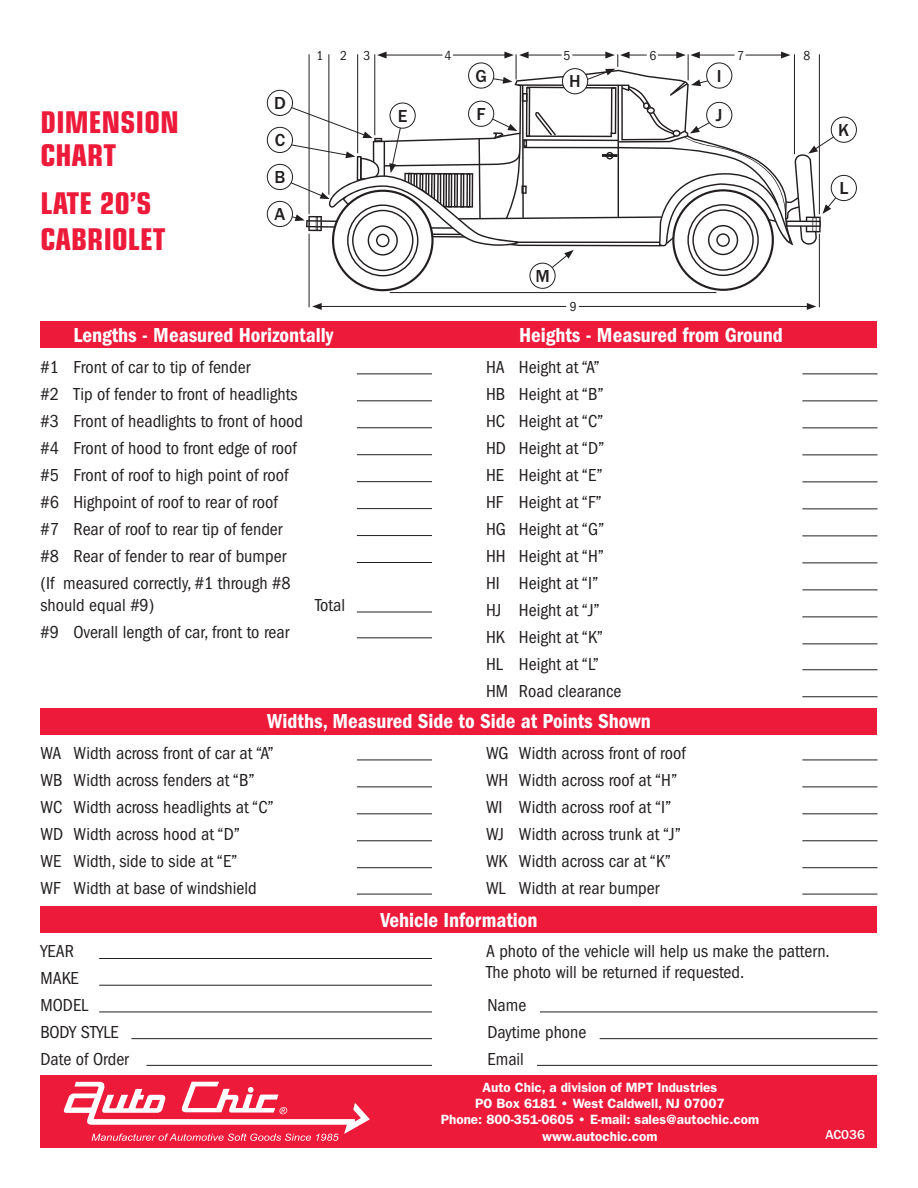
<style>
.page{position:relative;width:918px;height:1188px;background:#fff}
.page>*{position:absolute;margin:0;border:0;box-sizing:border-box;transform-origin:0 0}
.t1{font:700 condensed 30px/33px "Eurostile LT Std";color:#ed1a3a}
.t2{font:21px "ITC Franklin Gothic Std Dm Cd";color:#fff}
.t3{font:condensed 18px/27px "ITC Franklin Gothic Std";color:#231f20}
.t4{font:500 18px/39.5px "ITC Franklin Gothic Std";color:#231f20}
.t5{font:600 13.5px/16.2px "ITC Franklin Gothic Std";color:#fff;text-align:center}
.t6{font:condensed 13.5px "ITC Franklin Gothic Std";color:#231f20}
.t7{font:500 13.5px "ITC Franklin Gothic Std";color:#fff}
</style>
<div class="page">
<div style="left:40px;top:1075px;width:838px;height:73px;background:#ed1a3a"></div>
<svg style="left:63px;top:1082px;width:307px;height:59px"></svg>
<div style="left:40px;top:321px;width:838px;height:27px;background:#ed1a3a"></div>
<hr style="left:357px;top:374px;width:75px;height:1px;background:#231f20">
<hr style="left:802px;top:374px;width:76px;height:1px;background:#231f20">
<hr style="left:357px;top:427px;width:75px;height:1px;background:#231f20">
<hr style="left:802px;top:428px;width:76px;height:1px;background:#231f20">
<hr style="left:357px;top:400px;width:75px;height:1px;background:#231f20">
<hr style="left:802px;top:400px;width:76px;height:1px;background:#231f20">
<hr style="left:357px;top:454px;width:75px;height:1px;background:#231f20">
<hr style="left:802px;top:454px;width:76px;height:1px;background:#231f20">
<hr style="left:802px;top:616px;width:76px;height:1px;background:#231f20">
<hr style="left:802px;top:669px;width:76px;height:1px;background:#231f20">
<hr style="left:357px;top:612px;width:75px;height:1px;background:#231f20">
<hr style="left:802px;top:590px;width:76px;height:1px;background:#231f20">
<hr style="left:357px;top:562px;width:75px;height:1px;background:#231f20">
<hr style="left:802px;top:562px;width:76px;height:1px;background:#231f20">
<hr style="left:802px;top:644px;width:76px;height:1px;background:#231f20">
<hr style="left:802px;top:696px;width:76px;height:1px;background:#231f20">
<hr style="left:357px;top:637px;width:75px;height:1px;background:#231f20">
<hr style="left:357px;top:535px;width:75px;height:1px;background:#231f20">
<hr style="left:802px;top:536px;width:76px;height:1px;background:#231f20">
<hr style="left:357px;top:508px;width:75px;height:1px;background:#231f20">
<hr style="left:802px;top:508px;width:76px;height:1px;background:#231f20">
<hr style="left:357px;top:481px;width:75px;height:1px;background:#231f20">
<hr style="left:802px;top:482px;width:76px;height:1px;background:#231f20">
<hr style="left:357px;top:760px;width:75px;height:1px;background:#231f20">
<hr style="left:802px;top:760px;width:76px;height:1px;background:#231f20">
<hr style="left:357px;top:813px;width:75px;height:1px;background:#231f20">
<hr style="left:802px;top:813px;width:76px;height:1px;background:#231f20">
<hr style="left:357px;top:787px;width:75px;height:1px;background:#231f20">
<hr style="left:802px;top:787px;width:76px;height:1px;background:#231f20">
<hr style="left:357px;top:840px;width:75px;height:1px;background:#231f20">
<hr style="left:802px;top:840px;width:76px;height:1px;background:#231f20">
<hr style="left:357px;top:867px;width:75px;height:1px;background:#231f20">
<hr style="left:802px;top:867px;width:76px;height:1px;background:#231f20">
<hr style="left:802px;top:894px;width:76px;height:1px;background:#231f20">
<hr style="left:357px;top:894px;width:75px;height:1px;background:#231f20">
<div style="left:40px;top:708px;width:838px;height:27px;background:#ed1a3a"></div>
<hr style="left:99px;top:958px;width:333px;height:1px;background:#231f20">
<hr style="left:99px;top:985px;width:333px;height:1px;background:#231f20">
<hr style="left:99px;top:1012px;width:333px;height:1px;background:#231f20">
<hr style="left:540px;top:1012px;width:338px;height:1px;background:#231f20">
<hr style="left:131px;top:1038px;width:301px;height:1px;background:#231f20">
<hr style="left:600px;top:1038px;width:278px;height:1px;background:#231f20">
<hr style="left:146px;top:1065px;width:286px;height:1px;background:#231f20">
<hr style="left:537px;top:1065px;width:341px;height:1px;background:#231f20">
<div style="left:40px;top:906px;width:838px;height:27px;background:#ed1a3a"></div>
<hr style="left:319px;top:306px;width:247px;height:1px;background:#231f20">
<svg style="left:312px;top:303px;width:10px;height:7px"></svg>
<hr style="left:579px;top:306px;width:230px;height:1px;background:#231f20">
<svg style="left:807px;top:303px;width:9px;height:7px"></svg>
<hr style="left:309px;top:234px;width:1px;height:73px;background:#231f20">
<hr style="left:819px;top:234px;width:1px;height:73px;background:#231f20">
<div style="left:267px;top:201px;width:26px;height:26px;border:1px solid #231f20;border-radius:50%"></div>
<div style="left:267px;top:164px;width:26px;height:26px;border:1px solid #231f20;border-radius:50%"></div>
<div style="left:267px;top:127px;width:26px;height:26px;border:1px solid #231f20;border-radius:50%"></div>
<div style="left:267px;top:90px;width:26px;height:26px;border:1px solid #231f20;border-radius:50%"></div>
<hr style="left:390px;top:292px;width:326px;height:1px;background:#231f20">
<svg style="left:284px;top:52px;width:559px;height:239px"></svg>
<div style="left:562px;top:69px;width:26px;height:25px;background:#fff;border-radius:50%"></div>
<div style="left:562px;top:68px;width:26px;height:26px;border:1px solid #231f20;border-radius:50%"></div>
<div style="left:707px;top:63px;width:25px;height:25px;background:#fff;border-radius:50%"></div>
<div style="left:706px;top:63px;width:26px;height:25px;border:1px solid #231f20;border-radius:50%"></div>
<div style="left:707px;top:102px;width:25px;height:26px;background:#fff;border-radius:50%"></div>
<div style="left:706px;top:102px;width:26px;height:26px;border:1px solid #231f20;border-radius:50%"></div>
<div style="left:831px;top:117px;width:25px;height:25px;background:#fff;border-radius:50%"></div>
<div style="left:831px;top:117px;width:26px;height:26px;border:1px solid #231f20;border-radius:50%"></div>
<div style="left:831px;top:175px;width:25px;height:26px;background:#fff;border-radius:50%"></div>
<div style="left:831px;top:175px;width:26px;height:26px;border:1px solid #231f20;border-radius:50%"></div>
<h1 class="t1" style="left:40px;top:106px;width:140px">DIMENSION<br>CHART</h1>
<h1 class="t1" style="left:40px;top:186px;width:127px;line-height:36px">LATE 20’S<br>CABRIOLET</h1>
<p class="t4" style="left:274px;top:84px;width:13px">D</p>
<p class="t4" style="left:275px;top:121px;width:12px">C</p>
<p class="t4" style="left:274px;top:158px;width:12px">B</p>
<p class="t4" style="left:274px;top:195px;width:12px">A</p>
<p class="t6" style="left:316px;top:47px;width:56px">123</p>
<p class="t6" style="left:444px;top:47px;width:8px">4</p>
<p class="t6" style="left:564px;top:47px;width:8px">5</p>
<p class="t6" style="left:650px;top:47px;width:8px">6</p>
<p class="t6" style="left:737px;top:47px;width:8px">7</p>
<p class="t6" style="left:804px;top:47px;width:8px">8</p>
<p class="t4" style="left:475px;top:56px;width:13px">G</p>
<p class="t4" style="left:569px;top:62px;width:13px">H</p>
<p class="t4" style="left:716px;top:56px;width:8px">I<br>J</p>
<p class="t4" style="left:398px;top:96px;width:11px">E</p>
<p class="t4" style="left:477px;top:94px;width:11px">F</p>
<p class="t4" style="left:535px;top:256px;width:16px">M</p>
<p class="t6" style="left:570px;top:299px;width:8px">9</p>
<p class="t2" style="left:74px;top:323px;width:261px">Lengths - Measured Horizontally</p>
<p class="t3" style="left:40px;top:354px;width:264px">#1 Front of car to tip of fender<br>#2 Tip of fender to front of headlights #3 Front of headlights to front of hood #4 Front of hood to front edge of roof #5 Front of roof to high point of roof #6 Highpoint of roof to rear of roof<br>#7 Rear of roof to rear tip of fender #8 Rear of fender to rear of bumper (If measured correctly, #1 through #8</p>
<p class="t3" style="left:40px;top:592px;width:115px">should equal #9)</p>
<p class="t3" style="left:315px;top:592px;width:32px">Total</p>
<p class="t3" style="left:40px;top:619px;width:250px">#9 Overall length of car, front to rear</p>
<p class="t2" style="left:519px;top:323px;width:265px">Heights - Measured from Ground</p>
<p class="t3" style="left:486px;top:354px;width:137px">HA Height at “A”<br>HB Height at “B”<br>HC Height at “C”<br>HD Height at “D”<br>HE Height at “E”<br>HF Height at “F”<br>HG Height at “G”<br>HH Height at “H”<br>HI Height at “I”<br>HJ Height at “J”<br>HK Height at “K”<br>HL Height at “L”<br>HM Road clearance</p>
<p class="t2" style="left:267px;top:709px;width:385px">Widths, Measured Side to Side at Points Shown</p>
<p class="t3" style="left:40px;top:740px;width:235px">WA Width across front of car at “A”<br>WB Width across fenders at “B”<br>WC Width across headlights at “C”<br>WD Width across hood at “D”<br>WE Width, side to side at “E”<br>WF Width at base of windshield</p>
<p class="t3" style="left:486px;top:740px;width:201px">WG Width across front of roof<br>WH Width across roof at “H”<br>WI Width across roof at “I”<br>WJ Width across trunk at “J”<br>WK Width across car at “K”<br>WL Width at rear bumper</p>
<p class="t3" style="left:40px;top:937px;width:49px">YEAR<br>MAKE<br>MODEL</p>
<p class="t2" style="left:380px;top:908px;width:159px">Vehicle Information</p>
<p class="t3" style="left:486px;top:940px;width:345px;line-height:21.6px">A photo of the vehicle will help us make the pattern.<br>The photo will be returned if requested.</p>
<p class="t3" style="left:487px;top:991px;width:40px">Name</p>
<p class="t3" style="left:40px;top:1018px;width:80px">BODY STYLE</p>
<p class="t3" style="left:487px;top:1018px;width:101px">Daytime phone</p>
<p class="t3" style="left:40px;top:1045px;width:90px">Date of Order</p>
<p class="t3" style="left:487px;top:1045px;width:38px">Email</p>
<p class="t4" style="left:838px;top:110px;width:13px">K</p>
<p class="t4" style="left:839px;top:169px;width:10px">L</p>
<p class="t5" style="left:441px;top:1079px;width:320px">Auto Chic, a division of MPT Industries<br>PO Box 6181 • West Caldwell, NJ 07007<br>Phone: 800-351-0605 • E-mail: sales@autochic.com www.autochic.com</p>
<p class="t7" style="left:826px;top:1127px;width:41px">AC036</p>
</div>
